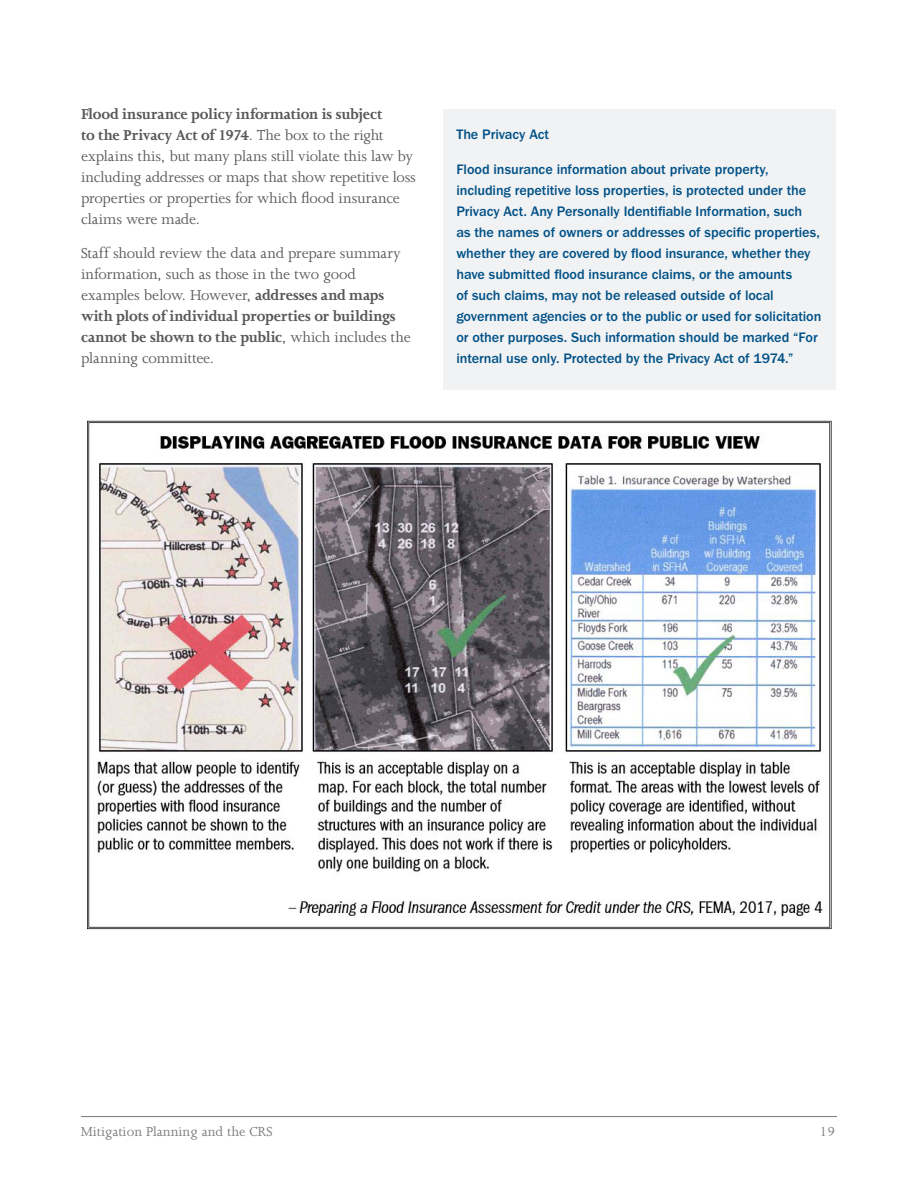
<style>
.page{position:relative;width:918px;height:1188px;background:#fff}
.page>*{position:absolute;margin:0;border:0;box-sizing:border-box;transform-origin:0 0}
.t1{font:16.5px/21px "Joanna MT Std";letter-spacing:-.005em;color:#57585a}
.t2{font:15px "Joanna MT Std";color:#76787b}
.t3{font:500 14.25px/21px "ITC Franklin Gothic Std";letter-spacing:-.005em;color:#005187}
.s1{font-weight:700}
</style>
<div class="page">
<hr style="left:81px;top:1116px;width:756px;height:1px;background:#76787b">
<div style="left:443px;top:109px;width:393px;height:281px;background:#f1f2f3"></div>
<img style="left:87px;top:420px;width:745px;height:510px">
<p class="t1" style="left:81px;top:104px;width:336px"><span class="s1">Flood insurance policy information is subject<br>to the Privacy Act of 1974</span>. The box to the right explains this, but many plans still violate this law by including addresses or maps that show repetitive loss properties or properties for which food insurance claims were made.</p>
<p class="t1" style="left:81px;top:243px;width:331px">Staff should review the data and prepare summary information, such as those in the two good examples below. However, <span class="s1">addresses and maps with plots of individual properties or buildings cannot be shown to the public</span>, which includes the planning committee.</p>
<p class="t3" style="left:456px;top:124px;width:94px">The Privacy Act</p>
<p class="t3" style="left:456px;top:159px;width:366px">Flood insurance information about private property, including repetitive loss properties, is protected under the Privacy Act. Any Personally Identifable Information, such<br>as the names of owners or addresses of specifc properties, whether they are covered by food insurance, whether they have submitted food insurance claims, or the amounts<br>of such claims, may not be released outside of local government agencies or to the public or used for solicitation or other purposes. Such information should be marked “For internal use only. Protected by the Privacy Act of 1974.”</p>
<p class="t2" style="left:81px;top:1123px;width:193px">Mitigation Planning and the CRS</p>
<p class="t2" style="left:820px;top:1123px;width:17px">19</p>
</div>
